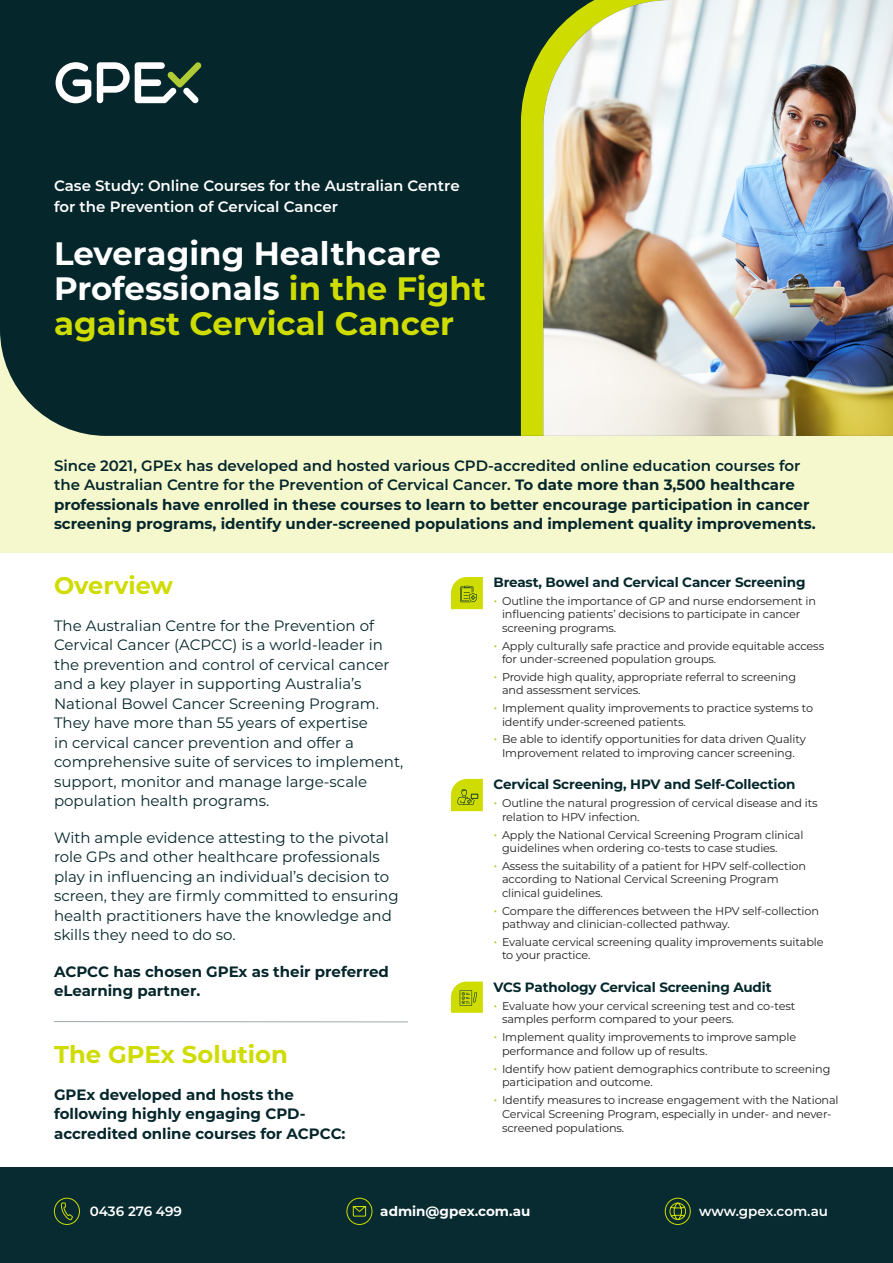
<style>
.page{position:relative;width:893px;height:1263px;background:#fff}
.page>*{position:absolute;margin:0;border:0;box-sizing:border-box;transform-origin:0 0}
.t1{font:700 32.4px/35.1px "Montserrat";color:#fff}
.t2{font:700 24.3px "Montserrat";color:#cedc00}
.t3{font:700 24px "Montserrat";color:#cedc00}
.Body{font:15px/19.5px "Montserrat";color:#05262b}
.Body-2{font:700 15px/19.5px "Montserrat";color:#05262b}
.t4{font:600 15px/21px "Montserrat";color:#fff}
.H_for_bullets{font:700 13.5px "Montserrat";letter-spacing:-.01em;color:#04272b}
.Paragraph_Style_1{font:600 13.5px "Montserrat";letter-spacing:-.005em;color:#fff}
.Paragraph_Style_1-2{font:700 13.5px "Montserrat";color:#fff}
.t5{font:11.25px/13.5px "Montserrat";letter-spacing:-.01em;color:#231f20}
.s1{color:#cedc00}
.s2{font-weight:600}
.s3{font-size:13.5px;color:#b0ca36}
</style>
<div class="page">
<div style="left:0;top:326px;width:893px;height:227px;background:#f5f8cd"></div>
<div style="left:0;top:0;width:506px;height:436px;background:#05262b"></div>
<svg style="left:506px;top:0;width:37px;height:436px;background:#698015"></svg>
<img style="left:543px;top:0;width:350px;height:436px">
<svg style="left:56px;top:62px;width:35px;height:41px"></svg>
<svg style="left:97px;top:62px;width:105px;height:41px"></svg>
<svg style="left:451px;top:577px;width:32px;height:32px"></svg>
<svg style="left:451px;top:779px;width:32px;height:32px"></svg>
<svg style="left:451px;top:981px;width:32px;height:32px"></svg>
<div style="left:0;top:1167px;width:893px;height:96px;background:#072b31"></div>
<svg style="left:61px;top:1202px;width:12px;height:19px"></svg>
<div style="left:54px;top:1198px;width:26px;height:27px;border:1px solid #cedc00;border-radius:50%"></div>
<div style="left:347px;top:1198px;width:25px;height:27px;border:1px solid #cedc00;border-radius:50%"></div>
<svg style="left:352px;top:1206px;width:15px;height:11px"></svg>
<div style="left:665px;top:1198px;width:26px;height:27px;border:1px solid #cedc00;border-radius:50%"></div>
<svg style="left:669px;top:1202px;width:17px;height:18px"></svg>
<hr style="left:54px;top:1021px;width:354px;height:1px;background:#05262b">
<p class="t4" style="left:54px;top:174px;width:407px">Case Study: Online Courses for the Australian Centre for the Prevention of Cervical Cancer</p>
<p class="t1" style="left:54px;top:234px;width:433px">Leveraging Healthcare<br>Professionals <span class="s1">in the Fight against Cervical Cancer</span></p>
<p class="Body-2" style="left:54px;top:455px;width:763px"><span class="s2">Since 2021, GPEx has developed and hosted various CPD-accredited online education courses for the Australian Centre for the Prevention of Cervical Cancer.</span> To date more than 3,500 healthcare professionals have enrolled in these courses to learn to better encourage participation in cancer screening programs, identify under-screened populations and implement quality improvements.</p>
<h2 class="t3" style="left:54px;top:568px;width:121px">Overview</h2>
<p class="Body" style="left:54px;top:615px;width:351px">The Australian Centre for the Prevention of Cervical Cancer (ACPCC) is a world-leader in the prevention and control of cervical cancer and a key player in supporting Australia’s National Bowel Cancer Screening Program.<br>They have more than 55 years of expertise<br>in cervical cancer prevention and offer a comprehensive suite of services to implement, support, monitor and manage large-scale population health programs.</p>
<p class="Body" style="left:54px;top:827px;width:346px">With ample evidence attesting to the pivotal role GPs and other healthcare professionals play in influencing an individual’s decision to screen, they are firmly committed to ensuring health practitioners have the knowledge and skills they need to do so.</p>
<p class="Body-2" style="left:54px;top:961px;width:336px">ACPCC has chosen GPEx as their preferred eLearning partner.</p>
<h2 class="t2" style="left:54px;top:1037px;width:235px">The GPEx Solution</h2>
<p class="Body-2" style="left:54px;top:1084px;width:293px">GPEx developed and hosts the following highly engaging CPD&shy;accredited online courses for ACPCC:</p>
<p class="H_for_bullets" style="left:493px;top:572px;width:313px">Breast, Bowel and Cervical Cancer Screening</p>
<p class="t5" style="left:502px;top:594px;width:315px;text-indent:-9px"><span class="s3">•</span> Outline the importance of GP and nurse endorsement in influencing patients’ decisions to participate in cancer screening programs.</p>
<p class="t5" style="left:502px;top:638px;width:324px;text-indent:-9px"><span class="s3">•</span> Apply culturally safe practice and provide equitable access for under-screened population groups.</p>
<p class="t5" style="left:502px;top:670px;width:296px;text-indent:-9px"><span class="s3">•</span> Provide high quality, appropriate referral to screening and assessment services.</p>
<p class="t5" style="left:502px;top:701px;width:313px;text-indent:-9px"><span class="s3">•</span> Implement quality improvements to practice systems to identify under-screened patients.</p>
<p class="t5" style="left:493px;top:732px;width:314px;text-align:center"><span class="s3">•</span> Be able to identify opportunities for data driven Quality<br>Improvement related to improving cancer screening.</p>
<p class="H_for_bullets" style="left:493px;top:774px;width:303px">Cervical Screening, HPV and Self-Collection</p>
<p class="t5" style="left:502px;top:796px;width:317px;text-indent:-9px"><span class="s3">•</span> Outline the natural progression of cervical disease and its relation to HPV infection.</p>
<p class="t5" style="left:502px;top:827px;width:303px;text-indent:-9px"><span class="s3">•</span> Apply the National Cervical Screening Program clinical guidelines when ordering co-tests to case studies.</p>
<p class="t5" style="left:502px;top:859px;width:306px;text-indent:-9px"><span class="s3">•</span> Assess the suitability of a patient for HPV self-collection according to National Cervical Screening Program clinical guidelines.</p>
<p class="t5" style="left:502px;top:903px;width:319px;text-indent:-9px"><span class="s3">•</span> Compare the differences between the HPV self-collection pathway and clinician-collected pathway.</p>
<p class="t5" style="left:502px;top:935px;width:323px;text-indent:-9px"><span class="s3">•</span> Evaluate cervical screening quality improvements suitable to your practice.</p>
<p class="H_for_bullets" style="left:493px;top:977px;width:280px">VCS Pathology Cervical Screening Audit</p>
<p class="t5" style="left:502px;top:998px;width:295px;text-indent:-9px"><span class="s3">•</span> Evaluate how your cervical screening test and co-test samples perform compared to your peers.</p>
<p class="t5" style="left:502px;top:1030px;width:296px;text-indent:-9px"><span class="s3">•</span> Implement quality improvements to improve sample performance and follow up of results.</p>
<p class="t5" style="left:502px;top:1061px;width:330px;text-indent:-9px"><span class="s3">•</span> Identify how patient demographics contribute to screening participation and outcome.</p>
<p class="t5" style="left:502px;top:1093px;width:338px;text-indent:-9px"><span class="s3">•</span> Identify measures to increase engagement with the National<br>Cervical Screening Program, especially in under- and never&shy;screened populations.</p>
<p class="Paragraph_Style_1" style="left:90px;top:1201px;width:94px">0436 276 499</p>
<p class="Paragraph_Style_1-2" style="left:380px;top:1201px;width:151px">admin@gpex.com.au</p>
<p class="Paragraph_Style_1" style="left:699px;top:1201px;width:130px">www.gpex.com.au</p>
</div>
